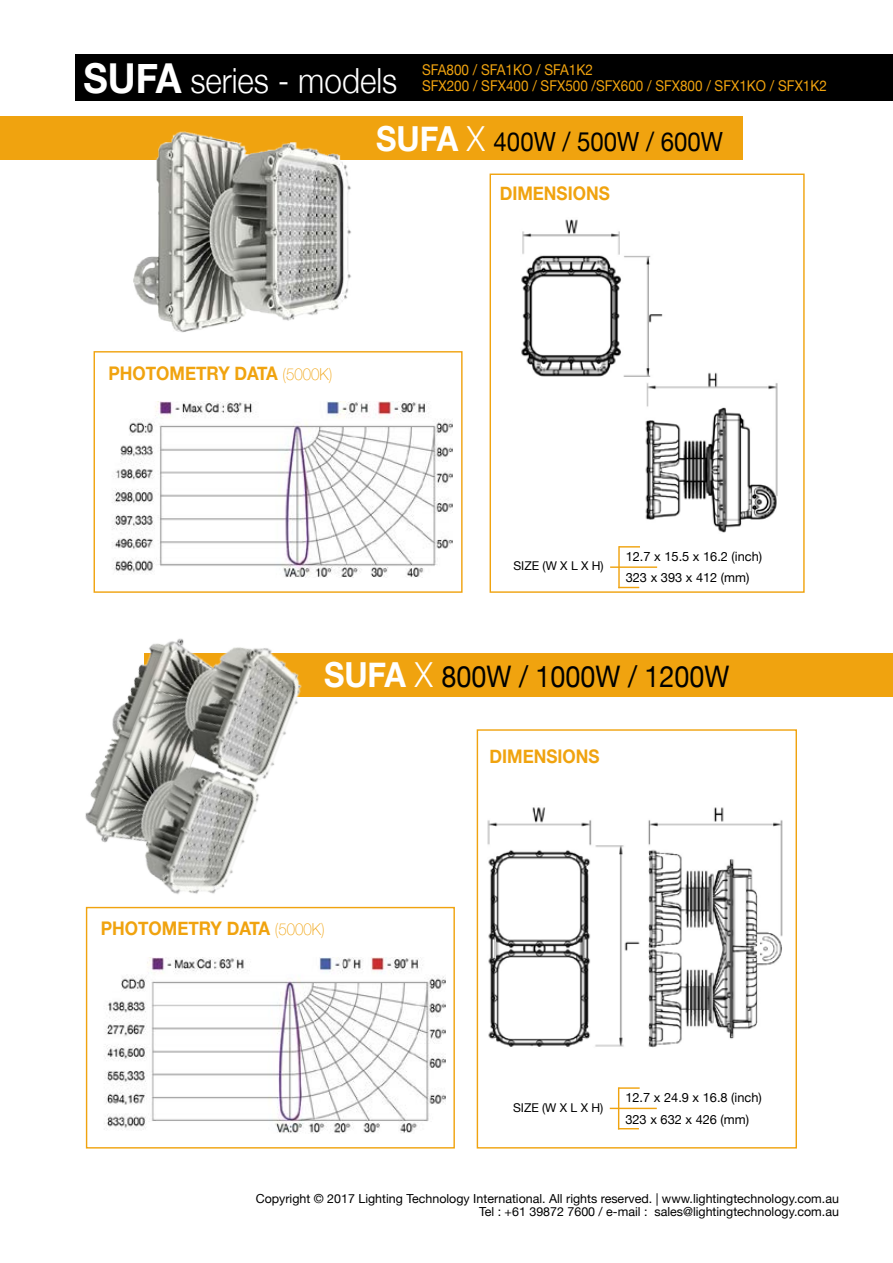
<style>
.page{position:relative;width:893px;height:1263px;background:#fff}
.page>*{position:absolute;margin:0;border:0;box-sizing:border-box;transform-origin:0 0}
.t1{font:300 34.65px "Helvetica Neue";color:#fff;scale:.91 1}
.t2{font:29.7px "Helvetica Neue";color:#000;scale:.91 1}
.t3{font:26.4px "Helvetica Neue";color:#000;scale:.91 1}
.t4{font:700 18.75px "Helvetica Neue";color:#f0a30f;scale:.91 1}
.t5{font:14.85px/16.2px "Helvetica Neue";color:#f0a30f;scale:.91 1}
.t6{font:12.75px/21.3px "Helvetica Neue";color:#000}
.t7{font:12.45px/13.5px "Helvetica Neue";color:#000;text-align:right}
.t8{font:12.15px "Helvetica Neue";color:#000}
.s1{font-weight:700;font-size:41.25px}
.s2{font-weight:700;font-size:34.5px;color:#fff}
.s3{font-weight:300;font-size:34.5px;color:#fff}
.s4{font-weight:100;font-size:16.5px}
</style>
<div class="page">
<div style="left:76px;top:54px;width:817px;height:46px;background:#000"></div>
<div style="left:145px;top:653px;width:748px;height:44px;background:#f0a30f"></div>
<hr style="left:618px;top:1087px;width:1px;height:42px;background:#f0a30f">
<hr style="left:619px;top:1087px;width:21px;height:2px;background:#f0a30f">
<svg style="left:619px;top:1128px;width:20px;height:1px"></svg>
<hr style="left:610px;top:1108px;width:47px;height:1px;background:#f0a30f">
<div style="left:477px;top:729px;width:320px;height:419px;border:1px solid #f0a30f"></div>
<div style="left:86px;top:907px;width:369px;height:241px;border:1px solid #f0a30f"></div>
<img style="left:104px;top:958px;width:341px;height:175px">
<div style="left:0;top:116px;width:743px;height:44px;background:#f0a30f"></div>
<hr style="left:618px;top:546px;width:2px;height:42px;background:#f0a30f">
<svg style="left:619px;top:546px;width:21px;height:1px"></svg>
<svg style="left:618px;top:587px;width:21px;height:1px"></svg>
<hr style="left:610px;top:566px;width:47px;height:2px;background:#f0a30f">
<div style="left:490px;top:174px;width:315px;height:419px;border:1px solid #f0a30f"></div>
<div style="left:94px;top:351px;width:369px;height:242px;border:1px solid #f0a30f"></div>
<img style="left:112px;top:402px;width:341px;height:175px">
<img style="left:133px;top:131px;width:218px;height:202px">
<img style="left:645px;top:372px;width:133px;height:161px">
<img style="left:521px;top:219px;width:153px;height:160px">
<img style="left:85px;top:638px;width:230px;height:277px">
<img style="left:648px;top:807px;width:135px;height:241px">
<img style="left:487px;top:807px;width:153px;height:240px">
<h1 class="t1" style="left:84px;top:52px;width:346px"><span class="s1">SUFA</span> series - models</h1>
<p class="t5" style="left:422px;top:62px;width:446px">SFA800 / SFA1ko / SFA1k2<br>SFX200 / SFX400 / SFX500 /SFX600 / SFX800 / SFX1KO / SFX1K2</p>
<h3 class="t3" style="left:376px;top:122px;width:383px"><span class="s2">SUFA</span> <span class="s3">X</span> 400W / 500W / 600W</h3>
<h3 class="t4" style="left:109px;top:358px;width:247px">PHOTOMETRY DATA <span class="s4">(5000k)</span></h3>
<h3 class="t4" style="left:500px;top:178px;width:122px">DIMENSIONS</h3>
<p class="t8" style="left:513px;top:557px;width:92px">Size (W x L x H)</p>
<p class="t6" style="left:626px;top:547px;width:138px">12.7 x 15.5 x 16.2 (inch)<br>323 x 393 x 412 (mm)</p>
<h2 class="t2" style="left:324px;top:655px;width:447px"><span class="s2">SUFA</span> <span class="s3">X</span> 800W / 1000W / 1200W</h2>
<h3 class="t4" style="left:101px;top:914px;width:247px">PHOTOMETRY DATA <span class="s4">(5000k)</span></h3>
<h3 class="t4" style="left:489px;top:741px;width:122px">DIMENSIONS</h3>
<p class="t8" style="left:513px;top:1098px;width:92px">Size (W x L x H)</p>
<p class="t6" style="left:625px;top:1088px;width:138px">12.7 x 24.9 x 16.8 (inch)<br>323 x 632 x 426 (mm)</p>
<p class="t7" style="left:256px;top:1192px;width:585px">Copyright © 2017 Lighting Technology International. All rights reserved. | www.lightingtechnology.com.au<br>Tel : +61 39872 7600 / e-mail : sales@lightingtechnology.com.au</p>
</div>
